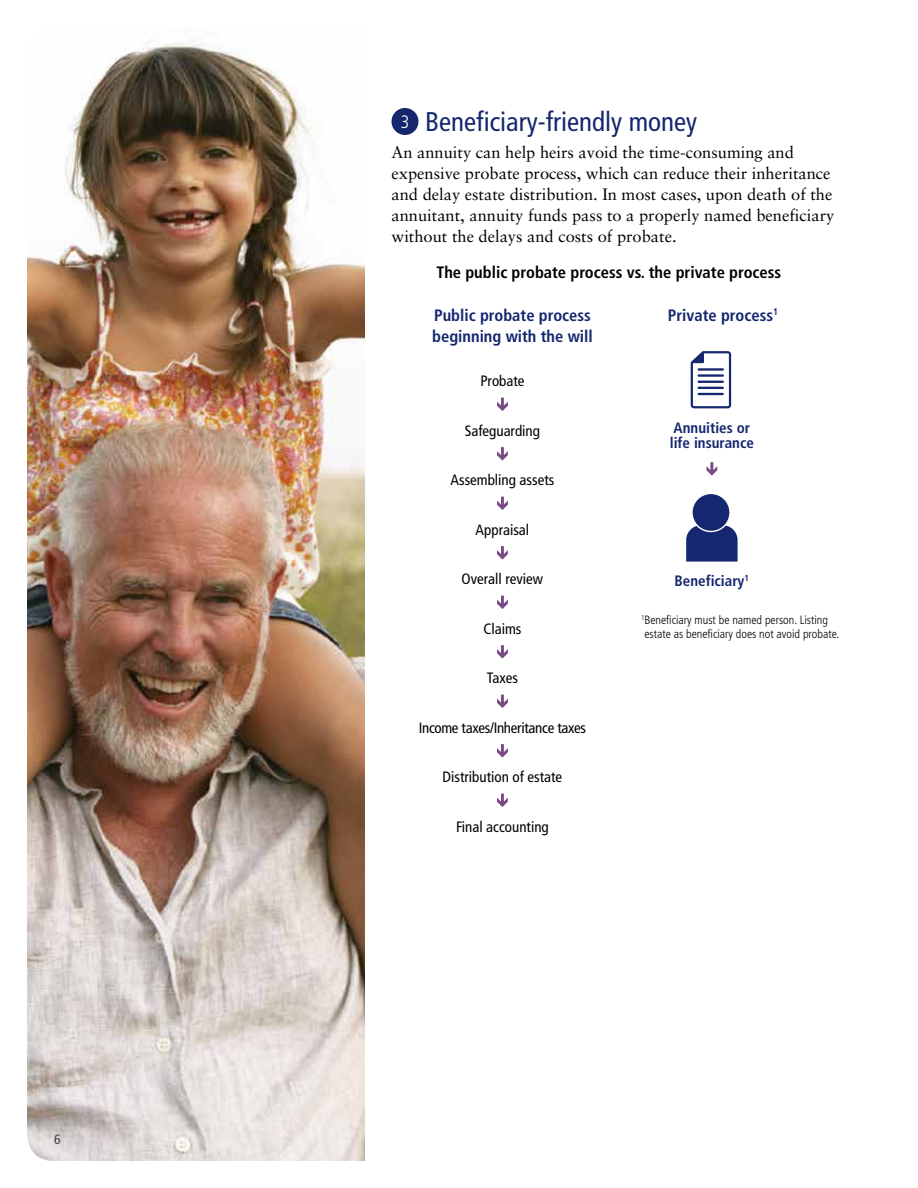
<style>
.page{position:relative;width:918px;height:1188px;background:#fff}
.page>*{position:absolute;margin:0;border:0;box-sizing:border-box;transform-origin:0 0}
.t1{font:condensed 27px "Frutiger LT Pro";color:#14276f}
.t2{font:16.5px/21px "Sabon";color:#000}
.t3{font:700 condensed 16.5px/21px "Frutiger LT Pro";color:#14276f}
.t4{font:700 condensed 16.5px "Frutiger LT Pro";color:#000}
.t5{font:condensed 15px "Frutiger LT Pro";color:#000}
.t6{font:700 condensed 15px/15px "Frutiger LT Pro";color:#14276f}
.t7{font:condensed 15px "Frutiger LT Pro";letter-spacing:-.02em;color:#000}
.t8{font:condensed 13.5px "Frutiger LT Pro";color:#414042}
.t9{font:300 condensed 12px/13.5px "Frutiger LT Pro";color:#000}
.s1{font-weight:300;font-size:18px;color:#fff}
</style>
<div class="page">
<img style="left:27px;top:41px;width:711px;height:1120px">
<p class="t8" style="left:54px;top:1132px;width:8px">6</p>
<h1 class="t1" style="left:401px;top:106px;width:298px"><span class="s1">3</span> Beneficiary-friendly money</h1>
<p class="t2" style="left:392px;top:142px;width:444px">An annuity can help heirs avoid the time-consuming and expensive probate process, which can reduce their inheritance and delay estate distribution. In most cases, upon death of the annuitant, annuity funds pass to a properly named beneficiary without the delays and costs of probate.</p>
<p class="t4" style="left:436px;top:262px;width:346px">The public probate process vs. the private process</p>
<p class="t3" style="left:432px;top:304px;width:162px">Public probate process beginning with the will</p>
<p class="t5" style="left:480px;top:372px;width:46px">Probate</p>
<p class="t5" style="left:465px;top:422px;width:77px">Safeguarding</p>
<p class="t5" style="left:451px;top:471px;width:105px">Assembling assets</p>
<p class="t5" style="left:476px;top:521px;width:55px">Appraisal</p>
<p class="t5" style="left:462px;top:570px;width:83px">Overall review</p>
<p class="t5" style="left:483px;top:620px;width:40px">Claims</p>
<p class="t5" style="left:487px;top:669px;width:33px">Taxes</p>
<p class="t7" style="left:419px;top:719px;width:169px">Income taxes/Inheritance taxes</p>
<p class="t5" style="left:443px;top:768px;width:121px">Distribution of estate</p>
<p class="t5" style="left:456px;top:818px;width:94px">Final accounting</p>
<p class="t3" style="left:668px;top:304px;width:112px">Private process<sup>1</sup></p>
<p class="t6" style="left:670px;top:420px;width:86px">Annuities or life insurance</p>
<p class="t6" style="left:675px;top:573px;width:76px">Beneficiary<sup>1</sup></p>
<p class="t9" style="left:641px;top:614px;width:200px"><sup>1</sup>Beneficiary must be named person. Listing estate as beneficiary does not avoid probate.</p>
</div>
